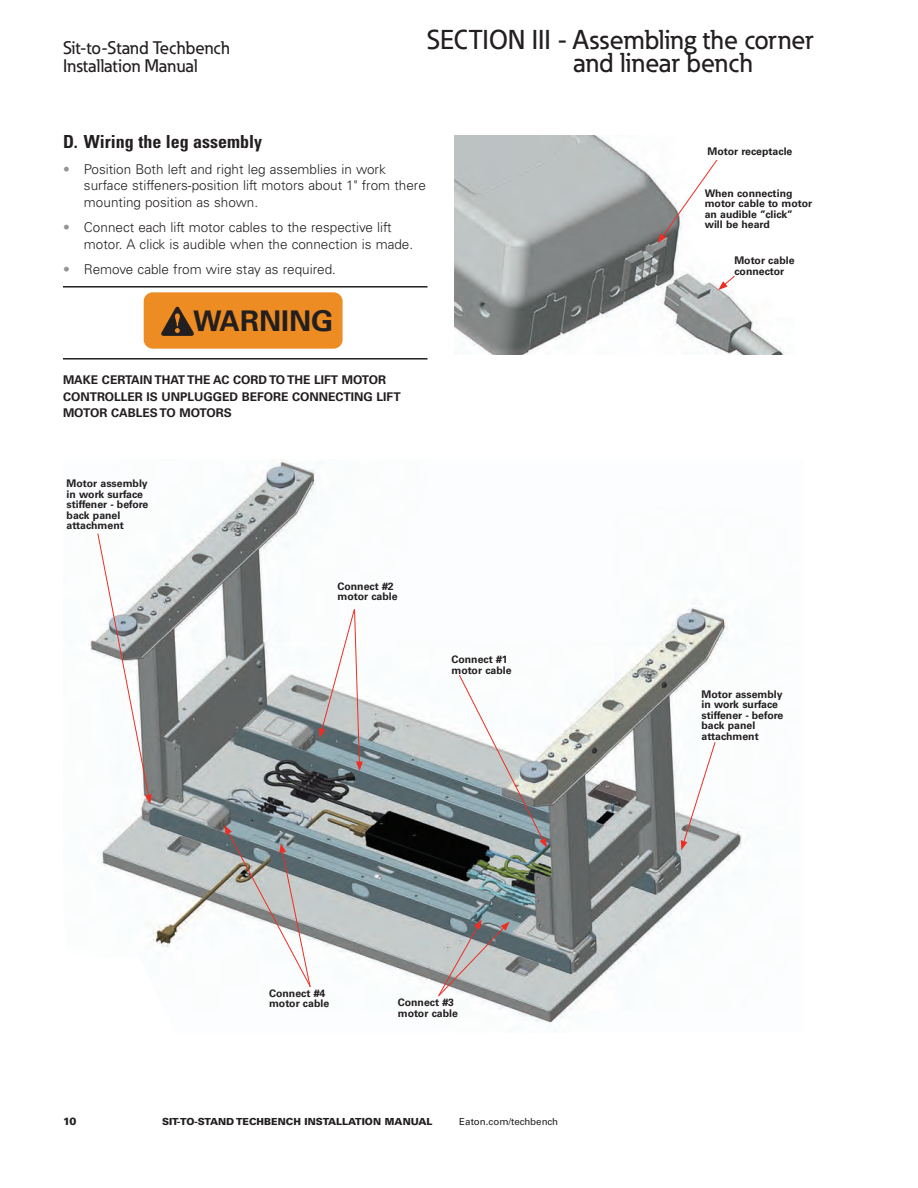
<style>
.page{position:relative;width:918px;height:1188px;background:#fff}
.page>*{position:absolute;margin:0;border:0;box-sizing:border-box;transform-origin:0 0}
.t1{font:700 28.5px "Univers LT Std";color:#231f20}
._00_Header_Flush_Lef{font:500 27px/22.5px "Eaton";color:#231f20}
.t2{font:500 18px/18px "Eaton";color:#231f20}
._01_Head2{font:700 condensed 18px "Univers LT Std";color:#231f20}
.Body_9_11__6_NCOOK{font:300 13.5px/16.5px "Univers LT Std";color:#231f20}
._10_Warning_Voltage{font:700 12px/16.5px "Univers LT Std";color:#231f20}
._06_Callout{font:700 10.5px/10.5px "Univers LT Std";color:#231f20}
.t3{font:900 10.5px "Univers LT Std";color:#231f20}
.t4{font:900 9.75px "Univers LT Std";color:#231f20}
.t5{font:9.75px "Univers LT Std";color:#231f20}
.s1{color:#939598}
</style>
<div class="page">
<hr style="left:63px;top:286px;width:365px;height:2px;background:#231f20">
<hr style="left:63px;top:358px;width:365px;height:2px;background:#231f20">
<div style="left:145px;top:293px;width:197px;height:55px;background:#ec8c22;border-radius:8px"></div>
<div style="left:144px;top:292px;width:199px;height:57px;border:2px solid #ec8c22;border-radius:8px"></div>
<svg style="left:161px;top:306px;width:33px;height:30px"></svg>
<img style="left:90px;top:460px;width:652px;height:566px">
<svg style="left:681px;top:741px;width:35px;height:109px"></svg>
<svg style="left:319px;top:608px;width:44px;height:163px"></svg>
<svg style="left:97px;top:533px;width:55px;height:271px"></svg>
<svg style="left:458px;top:674px;width:89px;height:174px"></svg>
<img style="left:454px;top:135px;width:331px;height:220px">
<svg style="left:658px;top:135px;width:62px;height:108px"></svg>
<div style="left:708px;top:147px;width:141px;height:13px;background:#fff"></div>
<div style="left:734px;top:256px;width:65px;height:41px;background:#fff"></div>
<div style="left:705px;top:189px;width:108px;height:60px;background:#fff"></div>
<svg style="left:224px;top:825px;width:87px;height:163px"></svg>
<svg style="left:437px;top:920px;width:73px;height:77px;background:#aaaaab"></svg>
<svg style="left:718px;top:275px;width:17px;height:15px"></svg>
<h3 class="t2" style="left:63px;top:39px;width:168px">Sit-to-Stand Techbench<br>Installation Manual</h3>
<p class="_00_Header_Flush_Lef" style="left:573px;top:29px;width:242px;text-indent:-146px">SECTION III - Assembling the corner and linear bench</p>
<p class="_01_Head2" style="left:63px;top:131px;width:201px">D. Wiring the leg assembly</p>
<p class="Body_9_11__6_NCOOK" style="left:84px;top:161px;width:343px;text-indent:-21px"><span class="s1">•</span> Position Both left and right leg assemblies in work surface stiffeners-position lift motors about 1" from there mounting position as shown.</p>
<p class="Body_9_11__6_NCOOK" style="left:84px;top:219px;width:328px;text-indent:-21px"><span class="s1">•</span> Connect each lift motor cables to the respective lift motor. A click is audible when the connection is made.</p>
<p class="Body_9_11__6_NCOOK" style="left:63px;top:261px;width:272px"><span class="s1">•</span> Remove cable from wire stay as required.</p>
<p class="t1" style="left:193px;top:305px;width:142px">WARNING</p>
<p class="_10_Warning_Voltage" style="left:63px;top:372px;width:339px">MAKE CERTAIN THAT THE AC CORD TO THE LIFT MOTOR<br>CONTROLLER IS UNPLUGGED BEFORE CONNECTING LIFT<br>MOTOR CABLES TO MOTORS</p>
<p class="_06_Callout" style="left:67px;top:478px;width:83px">Motor assembly in work surface stiffener - before back panel attachment</p>
<p class="_06_Callout" style="left:337px;top:581px;width:62px">Connect #2 motor cable</p>
<p class="_06_Callout" style="left:451px;top:654px;width:62px">Connect #1 motor cable</p>
<p class="t3" style="left:63px;top:1115px;width:15px">10</p>
<p class="_06_Callout" style="left:269px;top:988px;width:62px">Connect #4 motor cable</p>
<p class="_06_Callout" style="left:398px;top:997px;width:62px">Connect #3 motor cable</p>
<p class="t4" style="left:162px;top:1115px;width:272px">SIT-TO-STAND TECHBENCH INSTALLATION MANUAL</p>
<p class="t5" style="left:459px;top:1116px;width:100px">Eaton.com/techbench</p>
<p class="_06_Callout" style="left:708px;top:146px;width:86px">Motor receptacle</p>
<p class="_06_Callout" style="left:705px;top:188px;width:109px">When connecting motor cable to motor an audible ”click” will be heard</p>
<p class="_06_Callout" style="left:734px;top:255px;width:62px">Motor cable connector</p>
<p class="_06_Callout" style="left:702px;top:689px;width:83px">Motor assembly in work surface stiffener - before back panel attachment</p>
</div>
